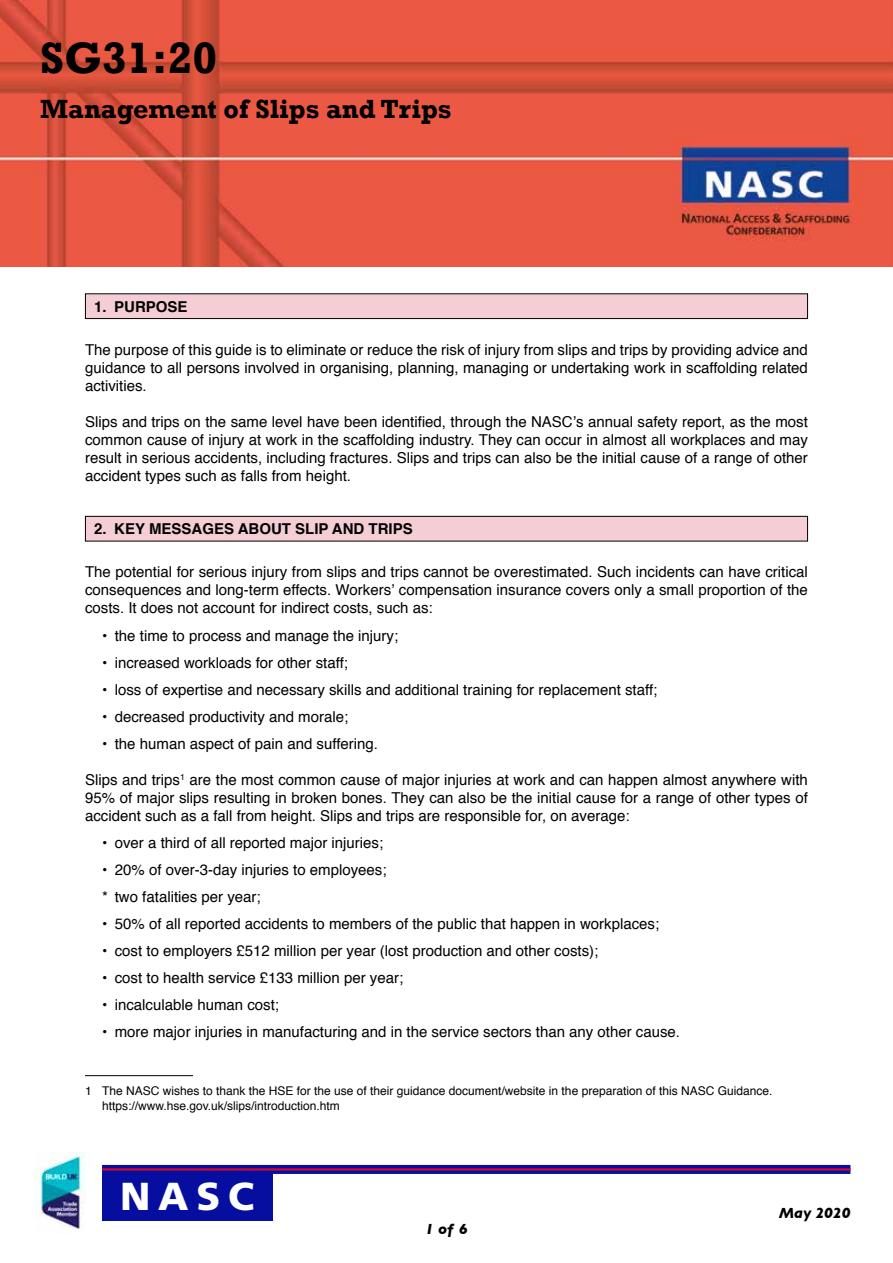
<style>
.page{position:relative;width:893px;height:1263px;background:#fff}
.page>*{position:absolute;margin:0;border:0;box-sizing:border-box;transform-origin:0 0}
.t1{font:700 45px "Rockwell";color:#000}
.t2{font:900 39px "Frutiger";color:#fff}
.t3{font:700 27px "Rockwell";color:#000}
.t4{font:15px/18px "Helvetica";color:#000;text-align:justify}
.t5{font:700 15px "Helvetica";color:#000}
.t6{font:italic 700 15px "Gill Sans";color:#000}
.t7{font:12px/15px "Helvetica";color:#000}
</style>
<div class="page">
<div style="left:102px;top:1169px;width:170px;height:51px;background:#060e9f"></div>
<svg style="left:102px;top:1165px;width:748px;height:9px;background:#170f96"></svg>
<hr style="left:102px;top:1168px;width:748px;height:2px;background:#cf0a2c">
<img style="left:35px;top:1152px;width:50px;height:77px">
<img style="left:0;top:0;width:893px;height:267px">
<div style="left:85px;top:294px;width:722px;height:25px;background:#f5ced5"></div>
<div style="left:85px;top:293px;width:723px;height:26px;border:1px solid #000"></div>
<div style="left:85px;top:516px;width:722px;height:25px;background:#f5ced5"></div>
<div style="left:85px;top:516px;width:723px;height:25px;border:1px solid #000"></div>
<hr style="left:85px;top:1075px;width:108px;height:1px;background:#000">
<h1 class="t1" style="left:40px;top:30px;width:179px">SG31:20</h1>
<h3 class="t3" style="left:40px;top:92px;width:413px">Management of Slips and Trips</h3>
<p class="t5" style="left:94px;top:294px;width:95px">1. PURPOSE</p>
<p class="t4" style="left:85px;top:341px;width:724px">The purpose of this guide is to eliminate or reduce the risk of injury from slips and trips by providing advice and guidance to all persons involved in organising, planning, managing or undertaking work in scaffolding related activities.</p>
<p class="t4" style="left:85px;top:413px;width:724px">Slips and trips on the same level have been identified, through the NASC’s annual safety report, as the most common cause of injury at work in the scaffolding industry. They can occur in almost all workplaces and may result in serious accidents, including fractures. Slips and trips can also be the initial cause of a range of other accident types such as falls from height.</p>
<p class="t5" style="left:94px;top:517px;width:78px">2. KEY MESS</p>
<p class="t5" style="left:192px;top:517px;width:223px">AGES ABOUT SLIP AND TRIPS</p>
<p class="t4" style="left:85px;top:564px;width:724px">The potential for serious injury from slips and trips cannot be overestimated. Such incidents can have critical consequences and long-term effects. Workers’ compensation insurance covers only a small proportion of the costs. It does not account for indirect costs, such as:</p>
<p class="t4" style="left:102px;top:627px;width:298px">• the time to process and manage the injury;</p>
<p class="t4" style="left:102px;top:654px;width:247px">• increased workloads for other staff;</p>
<p class="t4" style="left:102px;top:681px;width:557px">• loss of expertise and necessary skills and additional training for replacement staff;</p>
<p class="t4" style="left:102px;top:708px;width:248px">• decreased productivity and morale;</p>
<p class="t4" style="left:102px;top:735px;width:277px">• the human aspect of pain and suffering.</p>
<p class="t4" style="left:85px;top:771px;width:724px">Slips and trips<sup>1</sup> are the most common cause of major injuries at work and can happen almost anywhere with 95% of major slips resulting in broken bones. They can also be the initial cause for a range of other types of accident such as a fall from height. Slips and trips are responsible for, on average:</p>
<p class="t4" style="left:102px;top:834px;width:283px">• over a third of all reported major injuries;</p>
<p class="t4" style="left:102px;top:856px;width:286px;line-height:27px">• 20% of over-3-day injuries to employees; * two fatalities per year;</p>
<p class="t4" style="left:102px;top:915px;width:559px">• 50% of all reported accidents to members of the public that happen in workplaces;</p>
<p class="t4" style="left:102px;top:942px;width:498px">• cost to employers £512 million per year (lost production and other costs);</p>
<p class="t4" style="left:102px;top:969px;width:303px">• cost to health service £133 million per year;</p>
<p class="t4" style="left:102px;top:996px;width:178px">• incalculable human cost;</p>
<p class="t4" style="left:102px;top:1023px;width:579px">• more major injuries in manufacturing and in the service sectors than any other cause.</p>
<p class="t7" style="left:102px;top:1083px;width:672px;text-indent:-17px">1 The NASC wishes to thank the HSE for the use of their guidance document/website in the preparation of this NASC Guidance. https://www.hse.gov.uk/slips/introduction.htm</p>
<h2 class="t2" style="left:120px;top:1173px;width:135px">NASC</h2>
<p class="t6" style="left:425px;top:1220px;width:44px">1 of 6</p>
<p class="t6" style="left:779px;top:1204px;width:73px">May 2020</p>
</div>
